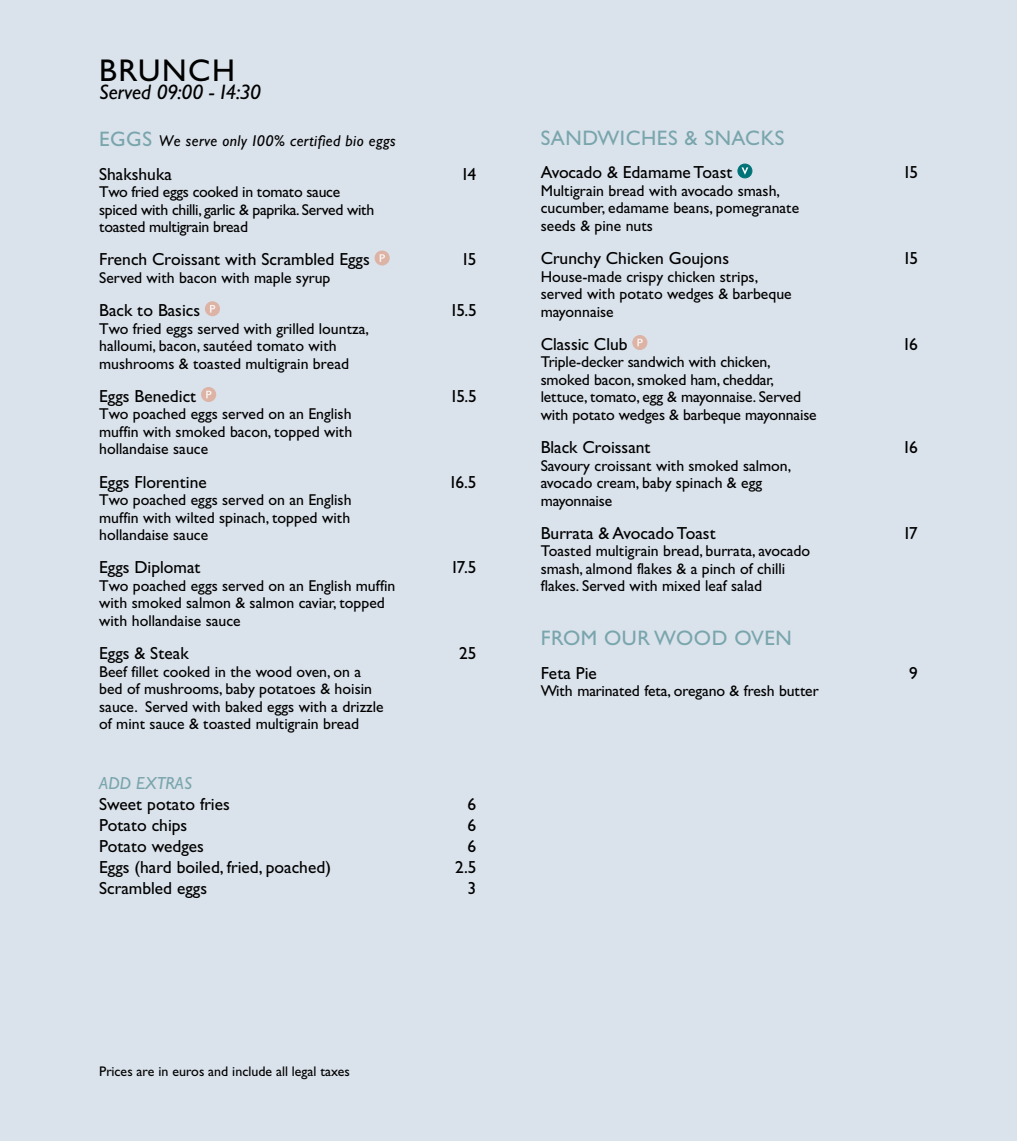
<style>
.page{position:relative;width:1017px;height:1141px;background:#dae2eb}
.page>*{position:absolute;margin:0;border:0;box-sizing:border-box;transform-origin:0 0}
.t1{font:31.5px "Gill Sans Hel";letter-spacing:.05em;color:#000}
.t2{font:21px "Gill Sans Hel";letter-spacing:.025em;color:#79a5ac}
.t3{font:italic 21px "Gill Sans Hel";color:#000}
.t4{font:17.5px "Gill Sans Hel";color:#000}
.t5{font:italic 17.5px "Gill Sans Hel";color:#79a5ac}
.t6{font:15.75px/17.5px "Gill Sans Hel";color:#000}
.t7{font:15.75px/17.5px "Gill Sans Hel";letter-spacing:-.02em;color:#000}
.t8{font:italic 15.75px "Gill Sans Hel";letter-spacing:.025em;color:#000}
.t9{font:14px "Gill Sans Hel";color:#000}
.s1{font-style:normal;font-size:21px;color:#79a5ac}
</style>
<div class="page">
<div style="left:738px;top:164px;width:14px;height:14px;background:#007378;border-radius:50%"></div>
<div style="left:737px;top:164px;width:15px;height:14px;border:1px solid #007378;border-radius:50%"></div>
<svg style="left:741px;top:167px;width:7px;height:8px"></svg>
<div style="left:633px;top:336px;width:14px;height:13px;background:#ddb3a5;border-radius:50%"></div>
<div style="left:632px;top:335px;width:15px;height:15px;border:1px solid #ddb3a5;border-radius:50%"></div>
<svg style="left:637px;top:339px;width:6px;height:7px"></svg>
<div style="left:375px;top:251px;width:14px;height:14px;background:#ddb3a5;border-radius:50%"></div>
<div style="left:375px;top:251px;width:15px;height:14px;border:1px solid #ddb3a5;border-radius:50%"></div>
<svg style="left:380px;top:254px;width:5px;height:8px"></svg>
<div style="left:205px;top:302px;width:14px;height:14px;background:#ddb3a5;border-radius:50%"></div>
<div style="left:205px;top:301px;width:15px;height:15px;border:1px solid #ddb3a5;border-radius:50%"></div>
<svg style="left:210px;top:305px;width:5px;height:8px"></svg>
<div style="left:202px;top:388px;width:14px;height:13px;background:#ddb3a5;border-radius:50%"></div>
<div style="left:201px;top:387px;width:15px;height:15px;border:1px solid #ddb3a5;border-radius:50%"></div>
<svg style="left:206px;top:391px;width:6px;height:7px"></svg>
<h1 class="t1" style="left:99px;top:54px;width:137px">BRUNCH</h1>
<h2 class="t3" style="left:99px;top:81px;width:163px">Served 09:00 - 14:30</h2>
<p class="t8" style="left:99px;top:133px;width:298px"><span class="s1">EGGS</span> We serve only 100% certified bio eggs</p>
<p class="t4" style="left:99px;top:165px;width:74px">Shakshuka</p>
<p class="t4" style="left:462px;top:165px;width:15px">14</p>
<p class="t7" style="left:99px;top:183px;width:277px">Two fried eggs cooked in tomato sauce spiced with chilli, garlic &amp; paprika. Served with toasted multigrain bread</p>
<p class="t4" style="left:99px;top:251px;width:272px">French Croissant with Scrambled Eggs</p>
<p class="t4" style="left:463px;top:251px;width:15px">15</p>
<p class="t6" style="left:99px;top:269px;width:233px">Served with bacon with maple syrup</p>
<p class="t4" style="left:99px;top:301px;width:102px">Back to Basics</p>
<p class="t4" style="left:452px;top:301px;width:26px">15.5</p>
<p class="t6" style="left:99px;top:320px;width:271px">Two fried eggs served with grilled lountza, halloumi, bacon, sautéed tomato with mushrooms &amp; toasted multigrain bread</p>
<p class="t4" style="left:99px;top:387px;width:99px">Eggs Benedict</p>
<p class="t4" style="left:452px;top:387px;width:26px">15.5</p>
<p class="t6" style="left:99px;top:406px;width:255px;text-align:justify">Two poached eggs served on an English muffin with smoked bacon, topped with hollandaise sauce</p>
<p class="t4" style="left:99px;top:473px;width:109px">Eggs Florentine</p>
<p class="t4" style="left:451px;top:473px;width:27px">16.5</p>
<p class="t6" style="left:99px;top:491px;width:254px;text-align:justify">Two poached eggs served on an English muffin with wilted spinach, topped with hollandaise sauce</p>
<p class="t4" style="left:99px;top:559px;width:103px">Eggs Diplomat</p>
<p class="t4" style="left:452px;top:559px;width:26px">17.5</p>
<p class="t6" style="left:99px;top:577px;width:298px">Two poached eggs served on an English muffin with smoked salmon &amp; salmon caviar, topped with hollandaise sauce</p>
<p class="t4" style="left:99px;top:644px;width:91px">Eggs &amp; Steak</p>
<p class="t4" style="left:459px;top:644px;width:19px">25</p>
<p class="t6" style="left:99px;top:663px;width:286px">Beef fillet cooked in the wood oven, on a bed of mushrooms, baby potatoes &amp; hoisin sauce. Served with baked eggs with a drizzle of mint sauce &amp; toasted multigrain bread</p>
<p class="t5" style="left:99px;top:774px;width:94px">ADD EXTRAS</p>
<p class="t4" style="left:99px;top:795px;width:132px">Sweet potato fries</p>
<p class="t4" style="left:467px;top:795px;width:10px">6</p>
<p class="t4" style="left:99px;top:816px;width:90px">Potato chips</p>
<p class="t4" style="left:467px;top:816px;width:10px">6</p>
<p class="t4" style="left:99px;top:837px;width:106px">Potato wedges</p>
<p class="t4" style="left:467px;top:837px;width:10px">6</p>
<p class="t4" style="left:99px;top:858px;width:233px">Eggs (hard boiled, fried, poached)</p>
<p class="t4" style="left:455px;top:858px;width:22px">2.5</p>
<p class="t4" style="left:99px;top:879px;width:109px">Scrambled eggs</p>
<p class="t4" style="left:468px;top:879px;width:10px">3</p>
<h2 class="t2" style="left:541px;top:127px;width:245px">SANDWICHES &amp; SNACKS</h2>
<p class="t4" style="left:541px;top:164px;width:193px">Avocado &amp; Edamame Toast</p>
<p class="t4" style="left:904px;top:164px;width:15px">15</p>
<p class="t6" style="left:541px;top:182px;width:260px">Multigrain bread with avocado smash, cucumber, edamame beans, pomegranate seeds &amp; pine nuts</p>
<p class="t4" style="left:541px;top:249px;width:190px">Crunchy Chicken Goujons</p>
<p class="t4" style="left:904px;top:249px;width:15px">15</p>
<p class="t6" style="left:541px;top:268px;width:253px">House-made crispy chicken strips, served with potato wedges &amp; barbeque mayonnaise</p>
<p class="t4" style="left:541px;top:335px;width:88px">Classic Club</p>
<p class="t4" style="left:904px;top:335px;width:15px">16</p>
<p class="t6" style="left:541px;top:354px;width:278px">Triple-decker sandwich with chicken, smoked bacon, smoked ham, cheddar, lettuce, tomato, egg &amp; mayonnaise. Served with potato wedges &amp; barbeque mayonnaise</p>
<p class="t4" style="left:541px;top:438px;width:112px">Black Croissant</p>
<p class="t4" style="left:904px;top:438px;width:15px">16</p>
<p class="t6" style="left:541px;top:457px;width:252px">Savoury croissant with smoked salmon, avocado cream, baby spinach &amp; egg mayonnaise</p>
<p class="t4" style="left:541px;top:524px;width:177px">Burrata &amp; Avocado Toast</p>
<p class="t4" style="left:904px;top:524px;width:15px">17</p>
<p class="t6" style="left:541px;top:543px;width:271px">Toasted multigrain bread, burrata, avocado smash, almond flakes &amp; a pinch of chilli flakes. Served with mixed leaf salad</p>
<h2 class="t2" style="left:541px;top:628px;width:253px">FROM OUR WOOD OVEN</h2>
<p class="t4" style="left:541px;top:664px;width:58px">Feta Pie</p>
<p class="t4" style="left:909px;top:664px;width:10px">9</p>
<p class="t6" style="left:541px;top:682px;width:279px">With marinated feta, oregano &amp; fresh butter</p>
<p class="t9" style="left:99px;top:1064px;width:252px">Prices are in euros and include all legal taxes</p>
</div>
